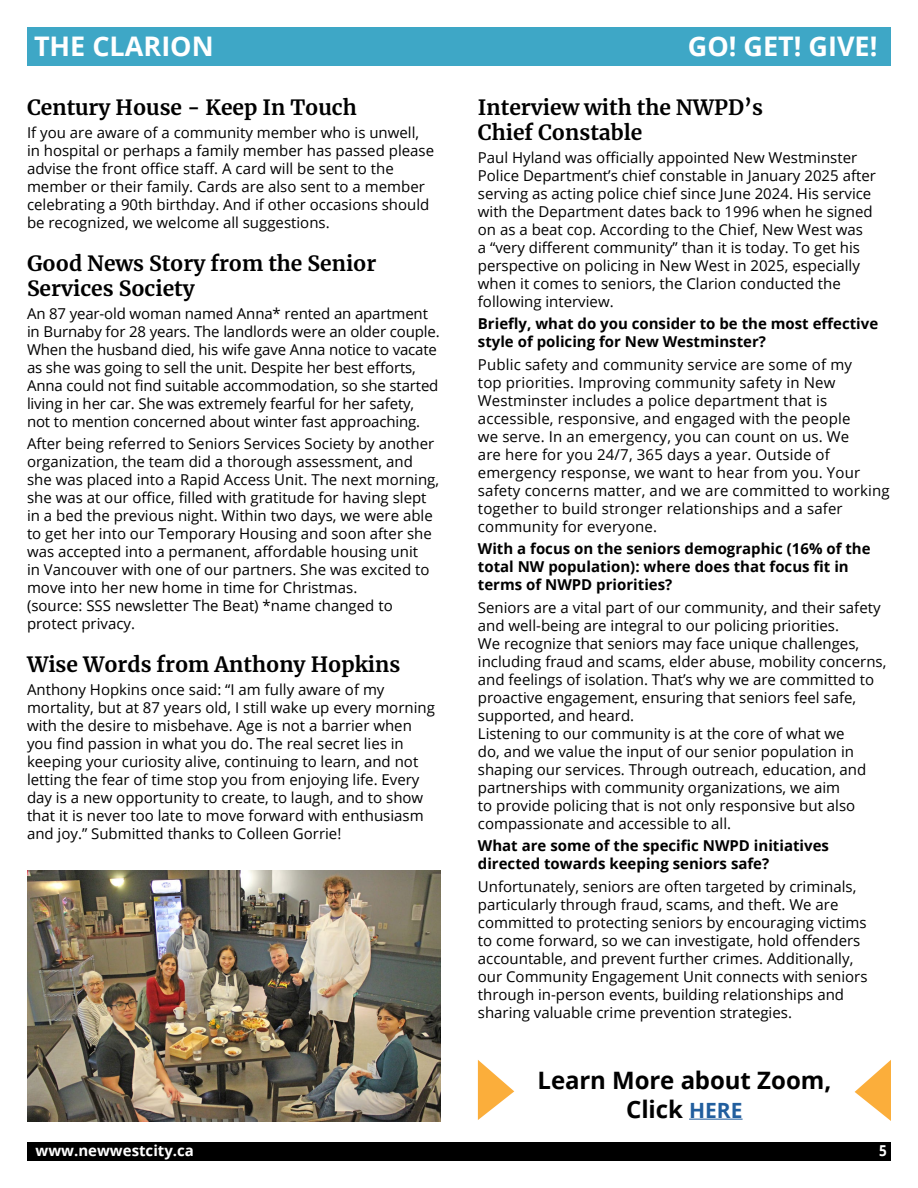
<style>
.page{position:relative;width:918px;height:1188px;background:#fff}
.page>*{position:absolute;margin:0;border:0;box-sizing:border-box;transform-origin:0 0}
.t1{font:700 27px "Open Sans";color:#fff}
.t2{font:700 24px/28.8px "Open Sans";letter-spacing:-.005em;color:#000;text-align:center}
.t3{font:700 21px/25.2px "Merriweather";color:#000}
.t4{font:15px/18px "Open Sans";color:#000}
.t5{font:700 15px/18px "Open Sans";color:#000}
.t6{font:700 15px "Open Sans";color:#fff}
.t7{font:700 15px "Open Sans";color:#fff;scale:.9 1}
.s1{font-size:21px;color:#215e9e}
</style>
<div class="page">
<div style="left:27px;top:1143px;width:864px;height:18px;background:#000"></div>
<div style="left:27px;top:27px;width:864px;height:39px;background:#3ea7c6"></div>
<hr style="left:689px;top:1119px;width:54px;height:1px;background:#215e9e">
<svg style="left:478px;top:1060px;width:36px;height:60px"></svg>
<svg style="left:855px;top:1060px;width:36px;height:61px"></svg>
<img style="left:27px;top:870px;width:413px;height:251px">
<h1 class="t1" style="left:34px;top:27px;width:181px">THE CLARION</h1>
<h1 class="t1" style="left:688px;top:27px;width:191px">GO! GET! GIVE!</h1>
<h3 class="t3" style="left:27px;top:94px;width:331px">Century House - Keep In Touch</h3>
<p class="t4" style="left:27px;top:123px;width:409px">If you are aware of a community member who is unwell, in hospital or perhaps a family member has passed please advise the front office staff. A card will be sent to the member or their family. Cards are also sent to a member celebrating a 90th birthday. And if other occasions should be recognized, we welcome all suggestions.</p>
<h3 class="t3" style="left:27px;top:250px;width:351px">Good News Story from the Senior<br>Services Society</h3>
<p class="t4" style="left:27px;top:304px;width:414px">An 87 year-old woman named Anna* rented an apartment in Burnaby for 28 years. The landlords were an older couple.<br>When the husband died, his wife gave Anna notice to vacate as she was going to sell the unit. Despite her best efforts, Anna could not find suitable accommodation, so she started living in her car. She was extremely fearful for her safety, not to mention concerned about winter fast approaching.</p>
<p class="t4" style="left:27px;top:434px;width:414px">After being referred to Seniors Services Society by another organization, the team did a thorough assessment, and she was placed into a Rapid Access Unit. The next morning, she was at our office, filled with gratitude for having slept in a bed the previous night. Within two days, we were able to get her into our Temporary Housing and soon after she was accepted into a permanent, affordable housing unit<br>in Vancouver with one of our partners. She was excited to move into her new home in time for Christmas.<br>(source: SSS newsletter The Beat) *name changed to protect privacy.</p>
<h3 class="t3" style="left:27px;top:651px;width:375px">Wise Words from Anthony Hopkins</h3>
<p class="t4" style="left:27px;top:680px;width:409px">Anthony Hopkins once said: “I am fully aware of my mortality, but at 87 years old, I still wake up every morning with the desire to misbehave. Age is not a barrier when you find passion in what you do. The real secret lies in keeping your curiosity alive, continuing to learn, and not letting the fear of time stop you from enjoying life. Every day is a new opportunity to create, to laugh, and to show that it is never too late to move forward with enthusiasm and joy.” Submitted thanks to Colleen Gorrie!</p>
<h3 class="t3" style="left:478px;top:94px;width:287px">Interview with the NWPD’s<br>Chief Constable</h3>
<p class="t4" style="left:478px;top:148px;width:400px">Paul Hyland was officially appointed New Westminster Police Department’s chief constable in January 2025 after serving as acting police chief since June 2024. His service with the Department dates back to 1996 when he signed on as a beat cop. According to the Chief, New West was<br>a “very different community” than it is today. To get his perspective on policing in New West in 2025, especially when it comes to seniors, the Clarion conducted the following interview.</p>
<p class="t5" style="left:478px;top:315px;width:402px">Briefly, what do you consider to be the most effective style of policing for New Westminster?</p>
<p class="t4" style="left:478px;top:355px;width:413px">Public safety and community service are some of my<br>top priorities. Improving community safety in New Westminster includes a police department that is accessible, responsive, and engaged with the people<br>we serve. In an emergency, you can count on us. We<br>are here for you 24/7, 365 days a year. Outside of emergency response, we want to hear from you. Your safety concerns matter, and we are committed to working together to build stronger relationships and a safer community for everyone.</p>
<p class="t5" style="left:478px;top:540px;width:394px">With a focus on the seniors demographic (16% of the total NW population): where does that focus fit in terms of NWPD priorities?</p>
<p class="t4" style="left:478px;top:598px;width:410px">Seniors are a vital part of our community, and their safety and well-being are integral to our policing priorities.<br>We recognize that seniors may face unique challenges, including fraud and scams, elder abuse, mobility concerns, and feelings of isolation. That’s why we are committed to proactive engagement, ensuring that seniors feel safe, supported, and heard.<br>Listening to our community is at the core of what we<br>do, and we value the input of our senior population in shaping our services. Through outreach, education, and partnerships with community organizations, we aim<br>to provide policing that is not only responsive but also compassionate and accessible to all.</p>
<p class="t5" style="left:478px;top:837px;width:353px">What are some of the specific NWPD initiatives directed towards keeping seniors safe?</p>
<p class="t4" style="left:478px;top:877px;width:391px">Unfortunately, seniors are often targeted by criminals, particularly through fraud, scams, and theft. We are committed to protecting seniors by encouraging victims to come forward, so we can investigate, hold offenders accountable, and prevent further crimes. Additionally, our Community Engagement Unit connects with seniors through in-person events, building relationships and sharing valuable crime prevention strategies.</p>
<h2 class="t2" style="left:537px;top:1065px;width:295px">Learn More about Zoom,<br>Click <span class="s1">HERE</span></h2>
<p class="t6" style="left:36px;top:1140px;width:160px">www.newwestcity.ca</p>
<p class="t7" style="left:879px;top:1140px;width:10px">5</p>
</div>
